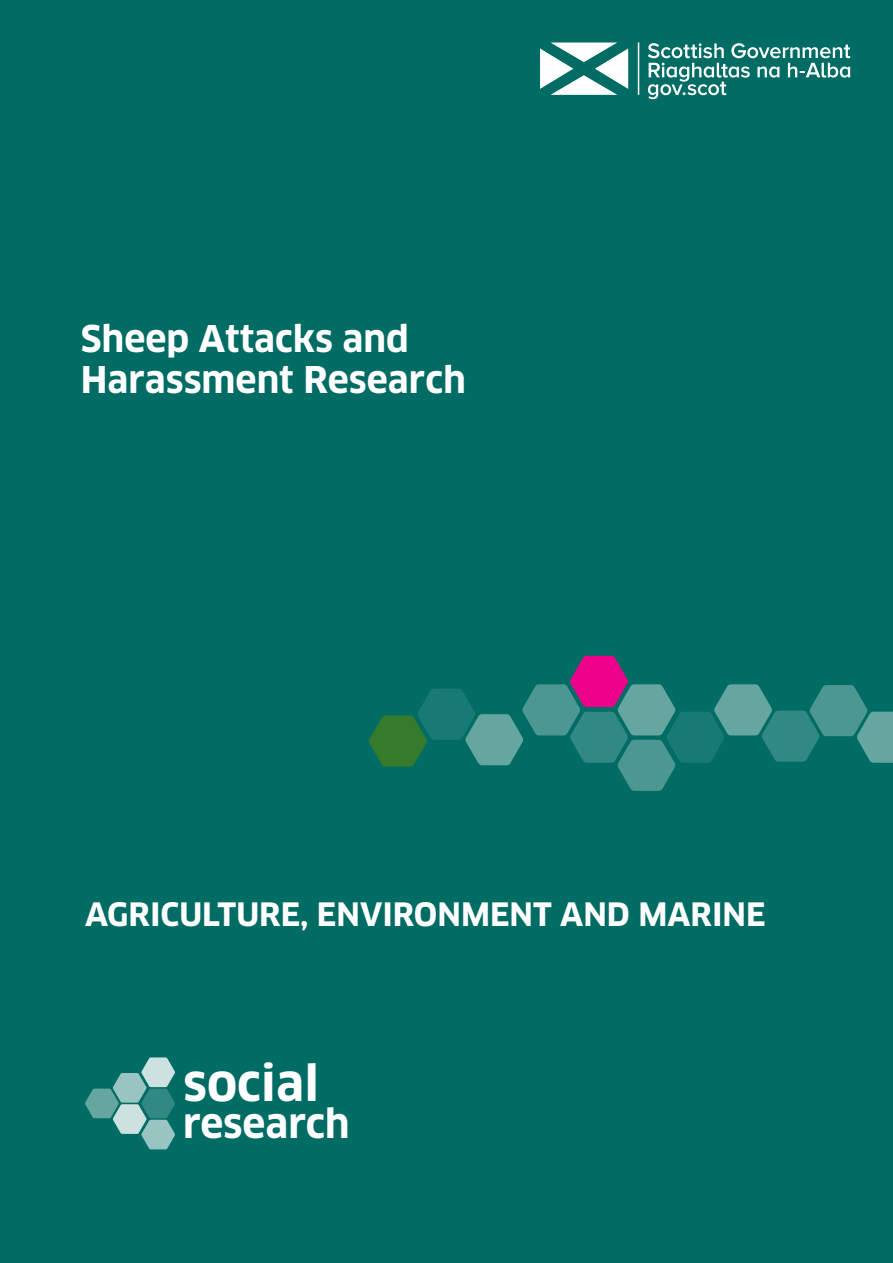
<style>
.page{position:relative;width:893px;height:1263px;background:#006c64}
.page>*{position:absolute;margin:0;border:0;box-sizing:border-box;transform-origin:0 0}
.t1{font:700 48.3px "Clan";color:#fff}
.t2{font:700 39.15px "Clan";color:#fff}
.t3{font:700 36px/40.8px "Clan OT";color:#fff}
.t4{font:700 31.5px "Clan";color:#fff}
</style>
<div class="page">
<svg style="left:85px;top:1057px;width:90px;height:92px"></svg>
<svg style="left:369px;top:656px;width:524px;height:135px"></svg>
<hr style="left:638px;top:43px;width:1px;height:52px;background:#fff">
<svg style="left:540px;top:43px;width:88px;height:52px"></svg>
<svg style="left:648px;top:43px;width:202px;height:56px"></svg>
<p class="t3" style="left:81px;top:321px;width:387px">Sheep Attacks and<br>Harassment Research</p>
<p class="t4" style="left:85px;top:895px;width:682px">AGRICULTURE, ENVIRONMENT AND MARINE</p>
<h1 class="t1" style="left:183px;top:1053px;width:137px">social</h1>
<p class="t2" style="left:183px;top:1099px;width:168px">research</p>
</div>
